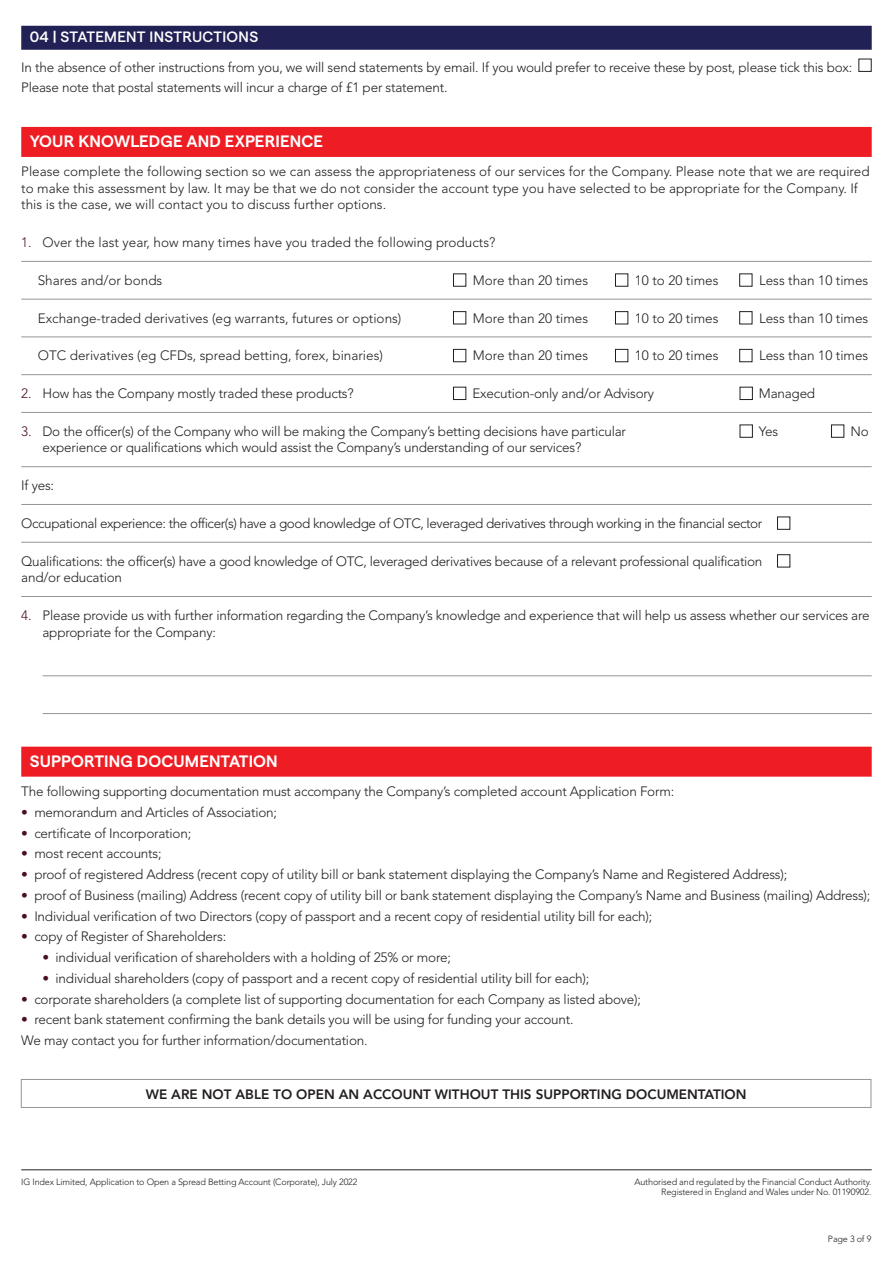
<style>
.page{position:relative;width:893px;height:1263px;background:#fff}
.page>*{position:absolute;margin:0;border:0;box-sizing:border-box;transform-origin:0 0}
.t1{font:600 16.5px "Matter SQ";letter-spacing:.005em;color:#fff}
.t2{font:500 15px "Matter SQ";letter-spacing:.015em;color:#fff}
.t3{font:300 13.5px/16.5px "Avenir LT Std";letter-spacing:-.015em;color:#231f20}
.t4{font:800 13.5px "Avenir LT Std";color:#231f20}
.t5{font:300 9px/10.5px "Avenir LT Std";letter-spacing:-.015em;color:#231f20;text-align:right}
.s1{color:#4a0f20}
</style>
<div class="page">
<hr style="left:21px;top:1169px;width:851px;height:1px;background:#231f20">
<div style="left:21px;top:26px;width:851px;height:24px;background:#212156"></div>
<div style="left:21px;top:127px;width:851px;height:30px;background:#ee1d23"></div>
<hr style="left:21px;top:261px;width:851px;height:1px;background:#939598">
<hr style="left:21px;top:299px;width:851px;height:1px;background:#939598">
<hr style="left:21px;top:337px;width:851px;height:1px;background:#939598">
<hr style="left:21px;top:374px;width:851px;height:1px;background:#939598">
<hr style="left:21px;top:412px;width:851px;height:1px;background:#939598">
<hr style="left:21px;top:466px;width:851px;height:1px;background:#939598">
<hr style="left:21px;top:504px;width:851px;height:1px;background:#939598">
<hr style="left:21px;top:542px;width:851px;height:1px;background:#939598">
<hr style="left:21px;top:596px;width:851px;height:1px;background:#939598">
<hr style="left:43px;top:675px;width:829px;height:1px;background:#939598">
<hr style="left:43px;top:713px;width:829px;height:1px;background:#939598">
<div style="left:21px;top:747px;width:851px;height:30px;background:#ee1d23"></div>
<div style="left:859px;top:59px;width:12px;height:13px;border:1px solid #231f20"></div>
<div style="left:453px;top:274px;width:13px;height:12px;border:1px solid #231f20"></div>
<div style="left:615px;top:274px;width:13px;height:12px;border:1px solid #231f20"></div>
<div style="left:739px;top:274px;width:13px;height:12px;border:1px solid #231f20"></div>
<div style="left:453px;top:311px;width:13px;height:13px;border:1px solid #231f20"></div>
<div style="left:615px;top:311px;width:13px;height:13px;border:1px solid #231f20"></div>
<div style="left:739px;top:311px;width:13px;height:13px;border:1px solid #231f20"></div>
<div style="left:453px;top:349px;width:13px;height:13px;border:1px solid #231f20"></div>
<div style="left:615px;top:349px;width:13px;height:13px;border:1px solid #231f20"></div>
<div style="left:739px;top:349px;width:13px;height:13px;border:1px solid #231f20"></div>
<div style="left:453px;top:387px;width:13px;height:13px;border:1px solid #231f20"></div>
<div style="left:740px;top:387px;width:13px;height:13px;border:1px solid #231f20"></div>
<div style="left:740px;top:425px;width:13px;height:12px;border:1px solid #231f20"></div>
<div style="left:831px;top:425px;width:13px;height:12px;border:1px solid #231f20"></div>
<div style="left:777px;top:517px;width:13px;height:12px;border:1px solid #231f20"></div>
<div style="left:777px;top:554px;width:13px;height:13px;border:1px solid #231f20"></div>
<div style="left:21px;top:1079px;width:850px;height:29px;border:1px solid #939598"></div>
<p class="t2" style="left:30px;top:26px;width:230px">04 | STATEMENT INSTRUCTIONS</p>
<p class="t3" style="left:21px;top:57px;width:832px;line-height:20.7px">In the absence of other instructions from you, we will send statements by email. If you would prefer to receive these by post, please tick this box:<br>Please note that postal statements will incur a charge of £1 per statement.</p>
<p class="t1" style="left:30px;top:129px;width:295px">YOUR KNOWLEDGE AND EXPERIENCE</p>
<p class="t3" style="left:21px;top:164px;width:850px">Please complete the following section so we can assess the appropriateness of our services for the Company. Please note that we are required to make this assessment by law. It may be that we do not consider the account type you have selected to be appropriate for the Company. If this is the case, we will contact you to discuss further options.</p>
<p class="t3" style="left:21px;top:234px;width:476px"><span class="s1">1.</span> Over the last year, how many times have you traded the following products?</p>
<p class="t3" style="left:38px;top:272px;width:126px">Shares and/or bonds</p>
<p class="t3" style="left:473px;top:272px;width:117px">More than 20 times</p>
<p class="t3" style="left:635px;top:272px;width:85px">10 to 20 times</p>
<p class="t3" style="left:759px;top:272px;width:111px">Less than 10 times</p>
<p class="t3" style="left:38px;top:310px;width:365px">Exchange-traded derivatives (eg warrants, futures or options)</p>
<p class="t3" style="left:473px;top:310px;width:117px">More than 20 times</p>
<p class="t3" style="left:635px;top:310px;width:85px">10 to 20 times</p>
<p class="t3" style="left:759px;top:310px;width:111px">Less than 10 times</p>
<p class="t3" style="left:38px;top:348px;width:347px">OTC derivatives (eg CFDs, spread betting, forex, binaries)</p>
<p class="t3" style="left:473px;top:348px;width:117px">More than 20 times</p>
<p class="t3" style="left:635px;top:348px;width:85px">10 to 20 times</p>
<p class="t3" style="left:759px;top:348px;width:111px">Less than 10 times</p>
<p class="t3" style="left:21px;top:385px;width:334px"><span class="s1">2.</span> How has the Company mostly traded these products?</p>
<p class="t3" style="left:472px;top:385px;width:183px">Execution-only and/or Advisory</p>
<p class="t3" style="left:759px;top:385px;width:58px">Managed</p>
<p class="t3" style="left:21px;top:423px;width:606px"><span class="s1">3.</span> Do the officer(s) of the Company who will be making the Company’s betting decisions have particular</p>
<p class="t3" style="left:759px;top:423px;width:21px">Yes</p>
<p class="t3" style="left:850px;top:423px;width:20px">No</p>
<p class="t3" style="left:43px;top:440px;width:540px">experience or qualifications which would assist the Company’s understanding of our services?</p>
<p class="t3" style="left:21px;top:477px;width:34px">If yes:</p>
<p class="t3" style="left:21px;top:515px;width:743px">Occupational experience: the officer(s) have a good knowledge of OTC, leveraged derivatives through working in the financial sector</p>
<p class="t3" style="left:21px;top:553px;width:743px">Qualifications: the officer(s) have a good knowledge of OTC, leveraged derivatives because of a relevant professional qualification and/or education</p>
<p class="t3" style="left:43px;top:607px;width:829px;text-indent:-21px"><span class="s1">4.</span> Please provide us with further information regarding the Company’s knowledge and experience that will help us assess whether our services are appropriate for the Company:</p>
<p class="t1" style="left:30px;top:749px;width:250px">SUPPORTING DOCUMENTATION</p>
<p class="t3" style="left:21px;top:783px;width:654px">The following supporting documentation must accompany the Company’s completed account Application Form:</p>
<p class="t3" style="left:21px;top:804px;width:257px"><span class="s1">•</span> memorandum and Articles of Association;</p>
<p class="t3" style="left:21px;top:825px;width:171px"><span class="s1">•</span> certificate of Incorporation;</p>
<p class="t3" style="left:21px;top:845px;width:142px"><span class="s1">•</span> most recent accounts;</p>
<p class="t3" style="left:21px;top:866px;width:768px"><span class="s1">•</span> proof of registered Address (recent copy of utility bill or bank statement displaying the Company’s Name and Registered Address);</p>
<p class="t3" style="left:21px;top:887px;width:851px"><span class="s1">•</span> proof of Business (mailing) Address (recent copy of utility bill or bank statement displaying the Company’s Name and Business (mailing) Address);</p>
<p class="t3" style="left:21px;top:908px;width:633px"><span class="s1">•</span> Individual verification of two Directors (copy of passport and a recent copy of residential utility bill for each);</p>
<p class="t3" style="left:21px;top:928px;width:206px"><span class="s1">•</span> copy of Register of Shareholders:</p>
<p class="t3" style="left:43px;top:949px;width:410px"><span class="s1">•</span> individual verification of shareholders with a holding of 25% or more;</p>
<p class="t3" style="left:43px;top:970px;width:548px"><span class="s1">•</span> individual shareholders (copy of passport and a recent copy of residential utility bill for each);</p>
<p class="t3" style="left:21px;top:991px;width:621px"><span class="s1">•</span> corporate shareholders (a complete list of supporting documentation for each Company as listed above);</p>
<p class="t3" style="left:21px;top:1009px;width:554px;line-height:20.7px"><span class="s1">•</span> recent bank statement confirming the bank details you will be using for funding your account.<br>We may contact you for further information/documentation.</p>
<p class="t4" style="left:146px;top:1086px;width:602px">WE ARE NOT ABLE TO OPEN AN ACCOUNT WITHOUT THIS SUPPORTING DOCUMENTATION</p>
<p class="t5" style="left:21px;top:1176px;width:338px">IG Index Limited, Application to Open a Spread Betting Account (Corporate), July 2022</p>
<p class="t5" style="left:634px;top:1176px;width:238px">Authorised and regulated by the Financial Conduct Authority.<br>Registered in England and Wales under No. 01190902.</p>
<p class="t5" style="left:828px;top:1233px;width:45px">Page 3 of 9</p>
</div>
